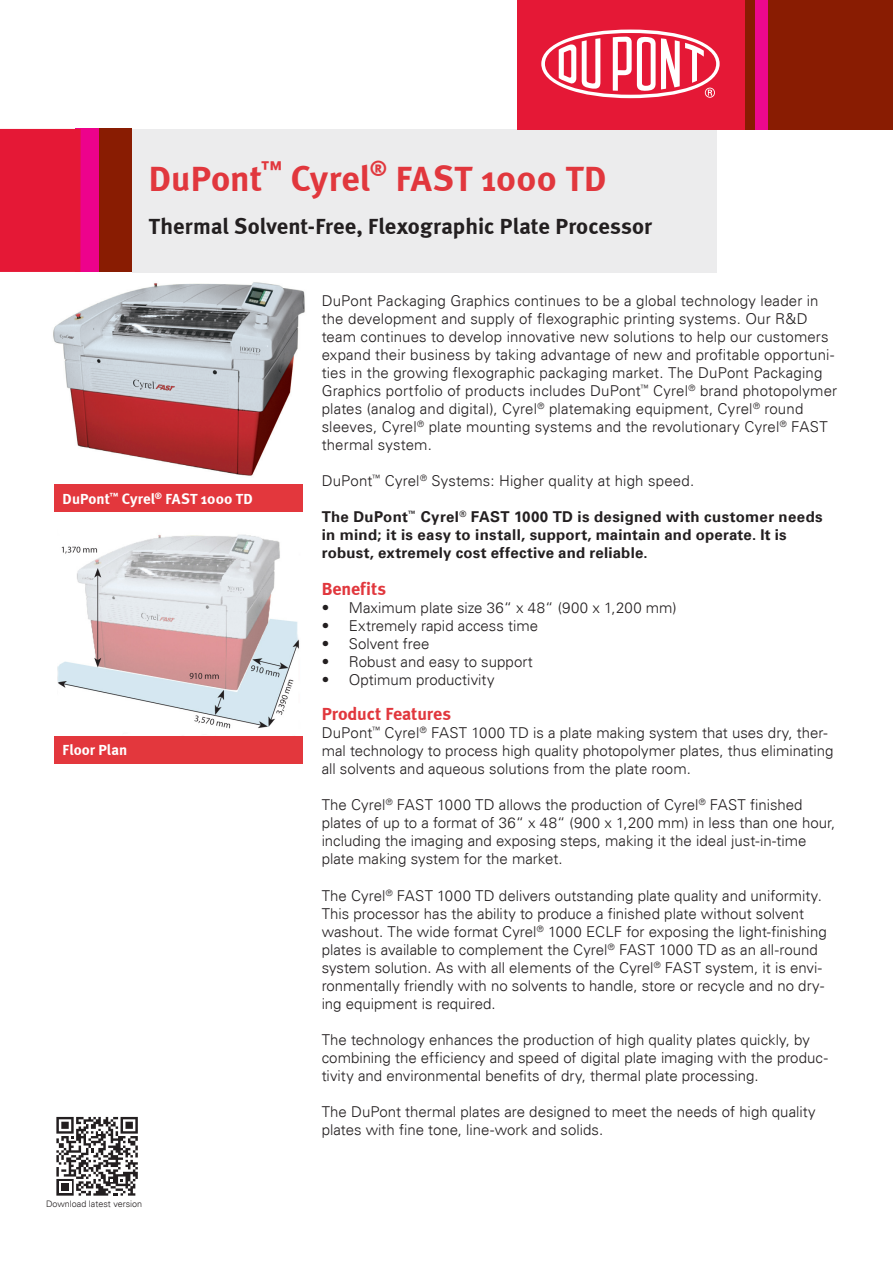
<style>
.page{position:relative;width:893px;height:1263px;background:#fff}
.page>*{position:absolute;margin:0;border:0;box-sizing:border-box;transform-origin:0 0}
.Body_Headline_negati{font:700 36px "Meta";letter-spacing:.005em;color:#e1373d}
.Body_Headline_negati-2{font:700 22.5px "Meta";letter-spacing:.005em;color:#231f20}
.Body_Headline_negati-3{font:700 18px "Meta";letter-spacing:-.005em;color:#e1373d}
.Body_Headline_negati-4{font:300 15px/18px "Univers LT";color:#231f20}
.Body_ohne_Abstand_vo{font:300 15px/18px "Univers LT";letter-spacing:.01em;color:#231f20}
.Body_ohne_Abstand_vo-2{font:700 15px/18px "Univers LT";letter-spacing:.02em;color:#231f20}
.subhead{font:700 15px "Meta";letter-spacing:.005em;color:#fff}
.t1{font:300 9px "Univers LT";color:#231f20}
</style>
<div class="page">
<svg style="left:56px;top:1117px;width:82px;height:78px"></svg>
<div style="left:54px;top:484px;width:248px;height:27px;background:#e3373d"></div>
<div style="left:54px;top:736px;width:248px;height:28px;background:#e3373d"></div>
<div style="left:132px;top:129px;width:584px;height:143px;background:#ececed"></div>
<div style="left:75px;top:129px;width:24px;height:143px;background:#ed028c"></div>
<div style="left:99px;top:129px;width:33px;height:143px;background:#891c02"></div>
<div style="left:0;top:129px;width:81px;height:143px;background:#e51836"></div>
<img style="left:57px;top:534px;width:242px;height:195px">
<img style="left:53px;top:282px;width:252px;height:194px">
<div style="left:744px;top:0;width:149px;height:129px;background:#891c02"></div>
<div style="left:755px;top:0;width:12px;height:129px;background:#ed088d"></div>
<div style="left:517px;top:0;width:227px;height:129px;background:#e51836"></div>
<svg style="left:541px;top:30px;width:179px;height:68px"></svg>
<p class="Body_Headline_negati" style="left:149px;top:157px;width:459px">DuPont<sup>™</sup> Cyrel<sup>®</sup> FAST 1000 TD</p>
<p class="Body_Headline_negati-2" style="left:149px;top:213px;width:505px">Thermal Solvent-Free, Flexographic Plate Processor</p>
<p class="subhead" style="left:63px;top:489px;width:192px">DuPont<sup>™</sup> Cyrel<sup>®</sup> FAST 1000 TD</p>
<p class="subhead" style="left:63px;top:741px;width:66px">Floor Plan</p>
<p class="t1" style="left:46px;top:1198px;width:98px">Download latest version</p>
<p class="Body_ohne_Abstand_vo" style="left:322px;top:292px;width:517px">DuPont Packaging Graphics continues to be a global technology leader in the development and supply of flexographic printing systems. Our R&amp;D team continues to develop innovative new solutions to help our customers expand their business by taking advantage of new and profitable opportuni&shy;ties in the growing flexographic packaging market. The DuPont Packaging Graphics portfolio of products includes DuPont<sup>™</sup> Cyrel<sup>®</sup> brand photopolymer plates (analog and digital), Cyrel<sup>®</sup> platemaking equipment, Cyrel<sup>®</sup> round sleeves, Cyrel<sup>®</sup> plate mounting systems and the revolutionary Cyrel<sup>®</sup> FAST thermal system.</p>
<p class="Body_ohne_Abstand_vo" style="left:322px;top:472px;width:374px">DuPont<sup>™</sup> Cyrel<sup>®</sup> Systems: Higher quality at high speed.</p>
<p class="Body_ohne_Abstand_vo-2" style="left:322px;top:508px;width:503px">The DuPont<sup>™</sup> Cyrel<sup>®</sup> FAST 1000 TD is designed with customer needs in mind; it is easy to install, support, maintain and operate. It is robust, extremely cost effective and reliable.</p>
<p class="Body_Headline_negati-3" style="left:322px;top:578px;width:66px">Benefits</p>
<p class="Body_ohne_Abstand_vo" style="left:322px;top:599px;width:356px">• Maximum plate size 36“ x 48“ (900 x 1,200 mm)</p>
<p class="Body_ohne_Abstand_vo" style="left:322px;top:617px;width:218px">• Extremely rapid access time</p>
<p class="Body_ohne_Abstand_vo" style="left:322px;top:635px;width:109px">• Solvent free</p>
<p class="Body_ohne_Abstand_vo" style="left:322px;top:653px;width:213px">• Robust and easy to support</p>
<p class="Body_ohne_Abstand_vo" style="left:322px;top:671px;width:174px">• Optimum productivity</p>
<p class="Body_Headline_negati-3" style="left:322px;top:703px;width:131px">Product Features</p>
<p class="Body_Headline_negati-4" style="left:322px;top:724px;width:513px">DuPont<sup>™</sup> Cyrel<sup>®</sup> FAST 1000 TD is a plate making system that uses dry, ther&shy;mal technology to process high quality photopolymer plates, thus eliminating all solvents and aqueous solutions from the plate room.</p>
<p class="Body_Headline_negati-4" style="left:322px;top:796px;width:515px">The Cyrel<sup>®</sup> FAST 1000 TD allows the production of Cyrel<sup>®</sup> FAST finished plates of up to a format of 36“ x 48“ (900 x 1,200 mm) in less than one hour, including the imaging and exposing steps, making it the ideal just-in-time plate making system for the market.</p>
<p class="Body_Headline_negati-4" style="left:322px;top:886px;width:507px">The Cyrel<sup>®</sup> FAST 1000 TD delivers outstanding plate quality and uniformity.<br>This processor has the ability to produce a finished plate without solvent washout. The wide format Cyrel<sup>®</sup> 1000 ECLF for exposing the light-finishing plates is available to complement the Cyrel<sup>®</sup> FAST 1000 TD as an all-round system solution. As with all elements of the Cyrel<sup>®</sup> FAST system, it is envi&shy;ronmentally friendly with no solvents to handle, store or recycle and no dry&shy;ing equipment is required.</p>
<p class="Body_Headline_negati-4" style="left:322px;top:1030px;width:508px">The technology enhances the production of high quality plates quickly, by combining the efficiency and speed of digital plate imaging with the produc&shy;tivity and environmental benefits of dry, thermal plate processing.</p>
<p class="Body_Headline_negati-4" style="left:322px;top:1102px;width:496px">The DuPont thermal plates are designed to meet the needs of high quality plates with fine tone, line-work and solids.</p>
</div>
